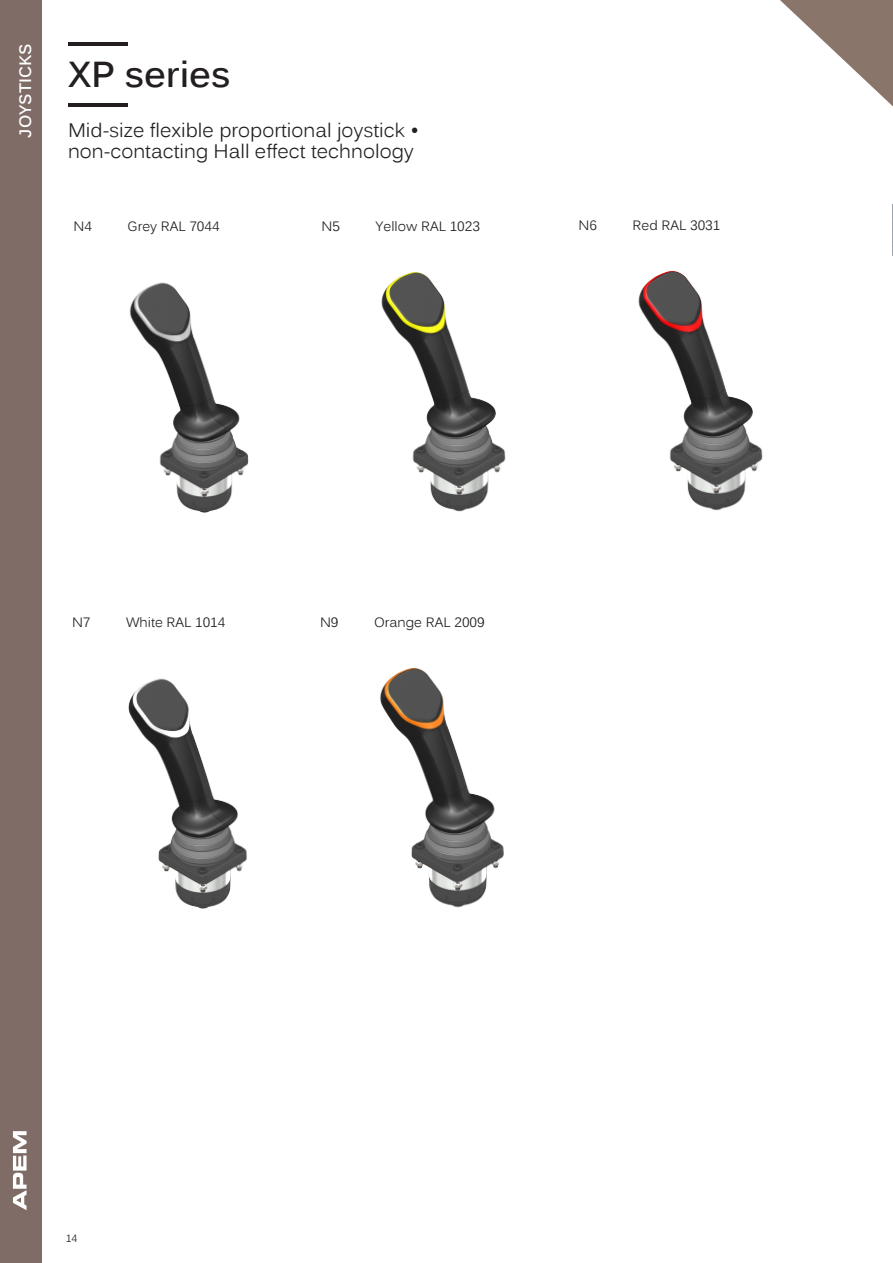
<style>
.page{position:relative;width:893px;height:1263px;background:#fff}
.page>*{position:absolute;margin:0;border:0;box-sizing:border-box;transform-origin:0 0}
.t1{font:700 36px "Kalinga";color:#231f20}
.t2{font:19.5px "Kalinga";color:#231f20}
.t3{font:700 16.5px "Kalinga";color:#fff}
.t4{font:13.5px "Kalinga";color:#231f20}
.t5{font:10.5px "Kalinga";color:#231f20}
</style>
<div class="page">
<hr style="left:68px;top:103px;width:59px;height:3px;background:#231f20">
<hr style="left:68px;top:43px;width:59px;height:3px;background:#231f20">
<img style="left:892px;top:204px;width:1px;height:52px">
<img style="left:129px;top:282px;width:120px;height:231px">
<img style="left:381px;top:272px;width:125px;height:240px">
<img style="left:638px;top:271px;width:125px;height:240px">
<img style="left:128px;top:678px;width:119px;height:231px">
<img style="left:380px;top:668px;width:124px;height:240px">
<div style="left:0;top:0;width:42px;height:1263px;background:#7f6c66"></div>
<svg style="left:780px;top:0;width:113px;height:106px"></svg>
<svg style="left:13px;top:1131px;width:14px;height:79px"></svg>
<p class="t3" style="left:15px;top:138px;width:96px;rotate:-90deg">JOYSTICKS</p>
<p class="t1" style="left:68px;top:51px;width:164px">XP series</p>
<p class="t2" style="left:68px;top:118px;width:352px">Mid-size flexible proportional joystick •</p>
<p class="t2" style="left:68px;top:139px;width:347px">non-contacting Hall effect technology</p>
<p class="t4" style="left:74px;top:217px;width:20px">N4</p>
<p class="t4" style="left:128px;top:217px;width:94px">Grey RAL 7044</p>
<p class="t4" style="left:321px;top:218px;width:20px">N5</p>
<p class="t4" style="left:375px;top:218px;width:106px">Yellow RAL 1023</p>
<p class="t4" style="left:579px;top:216px;width:20px">N6</p>
<p class="t4" style="left:633px;top:216px;width:89px">Red RAL 3031</p>
<p class="t4" style="left:72px;top:613px;width:20px">N7</p>
<p class="t4" style="left:126px;top:613px;width:101px">White RAL 1014</p>
<p class="t4" style="left:320px;top:613px;width:20px">N9</p>
<p class="t4" style="left:374px;top:613px;width:112px">Orange RAL 2009</p>
<p class="t5" style="left:66px;top:1231px;width:13px">14</p>
</div>
